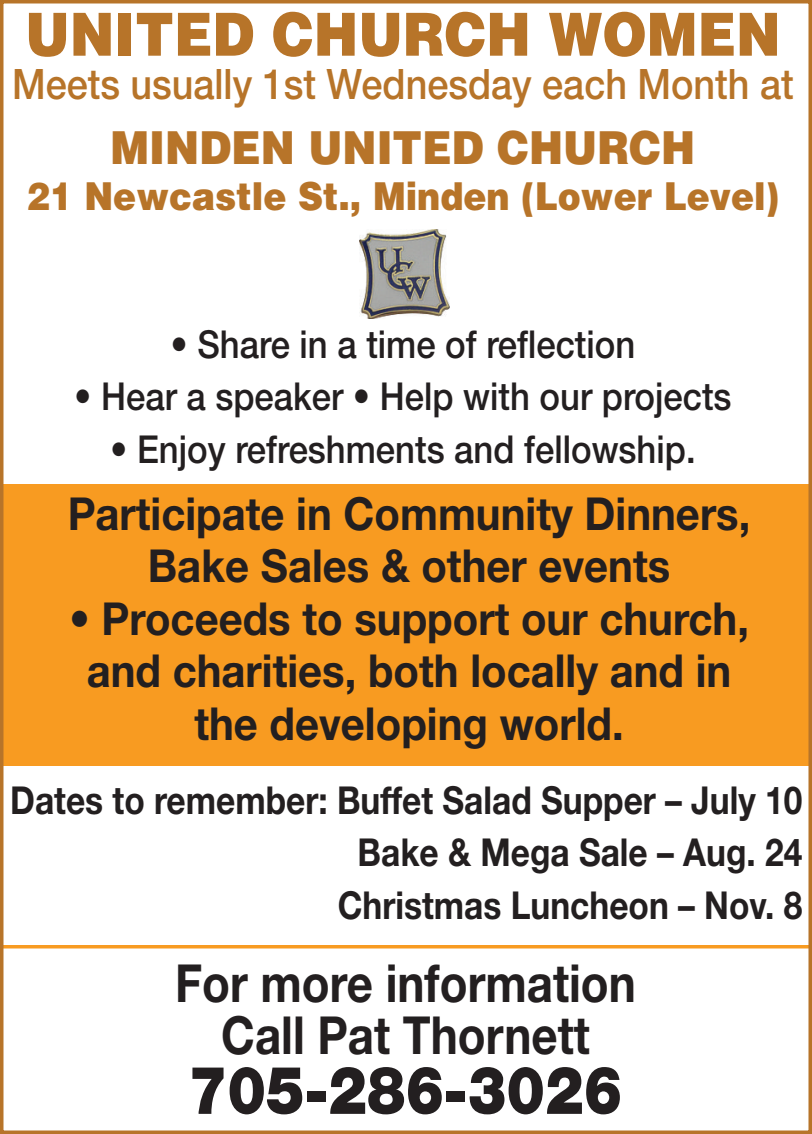
<style>
.page{position:relative;width:812px;height:1134px;background:#fff}
.page>*{position:absolute;margin:0;border:0;box-sizing:border-box;transform-origin:0 0}
.t1{font:900 66.5px "Helvetica Neue LT Std";color:#231f20;scale:.87 1}
.t2{font:900 59.5px "Helvetica LT Std";color:#b77429;scale:.9 1}
.t3{font:700 52.5px/52.5px "Helvetica Neue LT Std";color:#231f20;text-align:center;scale:.87 1}
.t4{font:700 45.5px/52.5px "Helvetica Neue LT Std";color:#231f20;text-align:center;scale:.92 1}
.t5{font:900 45.5px "Helvetica LT Std";color:#b77429;scale:.9 1}
.t6{font:500 42px "Helvetica Neue LT Std";color:#b77429;scale:.9 1}
.t7{font:500 38.5px "Helvetica Neue LT Std";color:#231f20;scale:.9 1}
.t8{font:700 38.5px/52.5px "Helvetica Neue LT Std";color:#231f20;text-align:right;scale:.87 1}
.t9{font:900 38.5px "Helvetica LT Std";color:#b77429;scale:.9 1}
</style>
<div class="page">
<div style="left:0;top:484px;width:812px;height:282px;background:#f89b21"></div>
<hr style="left:0;top:945px;width:812px;height:3px;background:#f89b21">
<img style="left:360px;top:229px;width:90px;height:90px">
<div style="left:0;top:0;width:812px;height:1134px;border:4px solid #b77429"></div>
<h2 class="t2" style="left:25px;top:0;width:841px">UNITED CHURCH WOMEN</h2>
<p class="t6" style="left:12px;top:60px;width:870px">Meets usually 1st Wednesday each Month at</p>
<p class="t5" style="left:111px;top:121px;width:651px">MINDEN UNITED CHURCH</p>
<p class="t9" style="left:27px;top:174px;width:838px">21 Newcastle St., Minden (Lower Level)</p>
<p class="t7" style="left:171px;top:322px;width:518px">• Share in a time of reflection</p>
<p class="t7" style="left:74px;top:374px;width:732px">• Hear a speaker • Help with our projects</p>
<p class="t7" style="left:110px;top:427px;width:652px">• Enjoy refreshments and fellowship.</p>
<p class="t4" style="left:68px;top:488px;width:744px">Participate in Community Dinners,<br>Bake Sales &amp; other events</p>
<p class="t4" style="left:69px;top:593px;width:741px">• Proceeds to support our church, and charities, both locally and in the developing world.</p>
<p class="t8" style="left:10px;top:774px;width:912px">Dates to remember: Buffet Salad Supper – July 10<br>Bake &amp; Mega Sale – Aug. 24<br>Christmas Luncheon – Nov. 8</p>
<p class="t3" style="left:175px;top:958px;width:531px">For more information<br>Call Pat Thornett</p>
<h1 class="t1" style="left:189px;top:1052px;width:500px">705-286-3026</h1>
</div>
